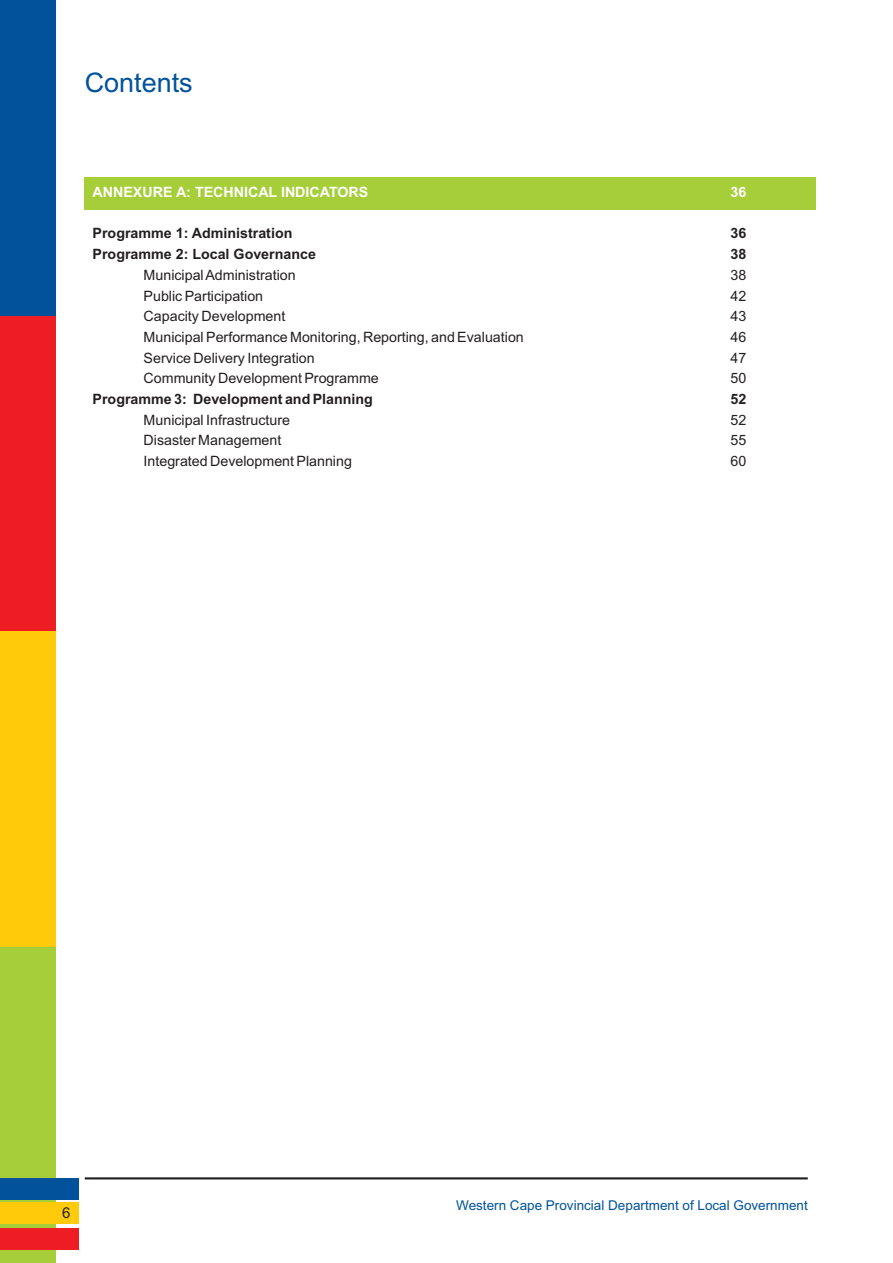
<style>
.page{position:relative;width:893px;height:1263px;background:#fff}
.page>*{position:absolute;margin:0;border:0;box-sizing:border-box;transform-origin:0 0}
.t1{font:27px "Arial";color:#01529b}
.t2{font:15px "Arial";color:#231f20}
.t3{font:14.25px "Arial";color:#231f20}
.t4{font:700 14.25px "Arial";color:#231f20}
.t5{font:700 14.25px "Arial";color:#fff}
.t6{font:13.5px "Arial";color:#01529b}
</style>
<div class="page">
<hr style="left:85px;top:1177px;width:723px;height:2px;background:#231f20">
<div style="left:85px;top:177px;width:731px;height:33px;background:#a6ce39"></div>
<div style="left:0;top:315px;width:56px;height:316px;background:#ee1d23"></div>
<div style="left:0;top:631px;width:56px;height:316px;background:#feca0a"></div>
<div style="left:0;top:947px;width:56px;height:316px;background:#a6ce39"></div>
<div style="left:0;top:0;width:56px;height:316px;background:#01529b"></div>
<div style="left:0;top:1178px;width:79px;height:22px;background:#01529b"></div>
<div style="left:0;top:1203px;width:79px;height:21px;background:#feca0a"></div>
<div style="left:0;top:1228px;width:79px;height:21px;background:#ee1d23"></div>
<h1 class="t1" style="left:85px;top:73px;width:110px">Contents</h1>
<p class="t5" style="left:93px;top:187px;width:277px">ANNEXURE A: TECHNICAL INDICATORS</p>
<p class="t5" style="left:730px;top:187px;width:17px">36</p>
<p class="t4" style="left:93px;top:228px;width:201px">Programme 1: Administration</p>
<p class="t4" style="left:730px;top:228px;width:17px">36</p>
<p class="t4" style="left:93px;top:249px;width:225px">Programme 2: Local Governance</p>
<p class="t4" style="left:730px;top:249px;width:17px">38</p>
<p class="t3" style="left:144px;top:269px;width:154px">Municipal Administration</p>
<p class="t3" style="left:730px;top:269px;width:17px">38</p>
<p class="t3" style="left:144px;top:290px;width:121px">Public Participation</p>
<p class="t3" style="left:730px;top:290px;width:17px">42</p>
<p class="t3" style="left:144px;top:311px;width:143px">Capacity Development</p>
<p class="t3" style="left:730px;top:311px;width:17px">43</p>
<p class="t3" style="left:144px;top:332px;width:382px">Municipal Performance Monitoring, Reporting, and Evaluation</p>
<p class="t3" style="left:730px;top:332px;width:17px">46</p>
<p class="t3" style="left:144px;top:352px;width:173px">Service Delivery Integration</p>
<p class="t3" style="left:730px;top:352px;width:17px">47</p>
<p class="t3" style="left:144px;top:373px;width:237px">Community Development Programme</p>
<p class="t3" style="left:730px;top:373px;width:17px">50</p>
<p class="t4" style="left:93px;top:394px;width:282px">Programme 3: Development and Planning</p>
<p class="t4" style="left:730px;top:394px;width:17px">52</p>
<p class="t3" style="left:144px;top:414px;width:148px">Municipal Infrastructure</p>
<p class="t3" style="left:730px;top:414px;width:17px">52</p>
<p class="t3" style="left:144px;top:435px;width:139px">Disaster Management</p>
<p class="t3" style="left:730px;top:435px;width:17px">55</p>
<p class="t3" style="left:144px;top:456px;width:210px">Integrated Development Planning</p>
<p class="t3" style="left:730px;top:456px;width:17px">60</p>
<p class="t2" style="left:62px;top:1207px;width:10px">6</p>
<p class="t6" style="left:456px;top:1200px;width:353px">Western Cape Provincial Department of Local Government</p>
</div>
